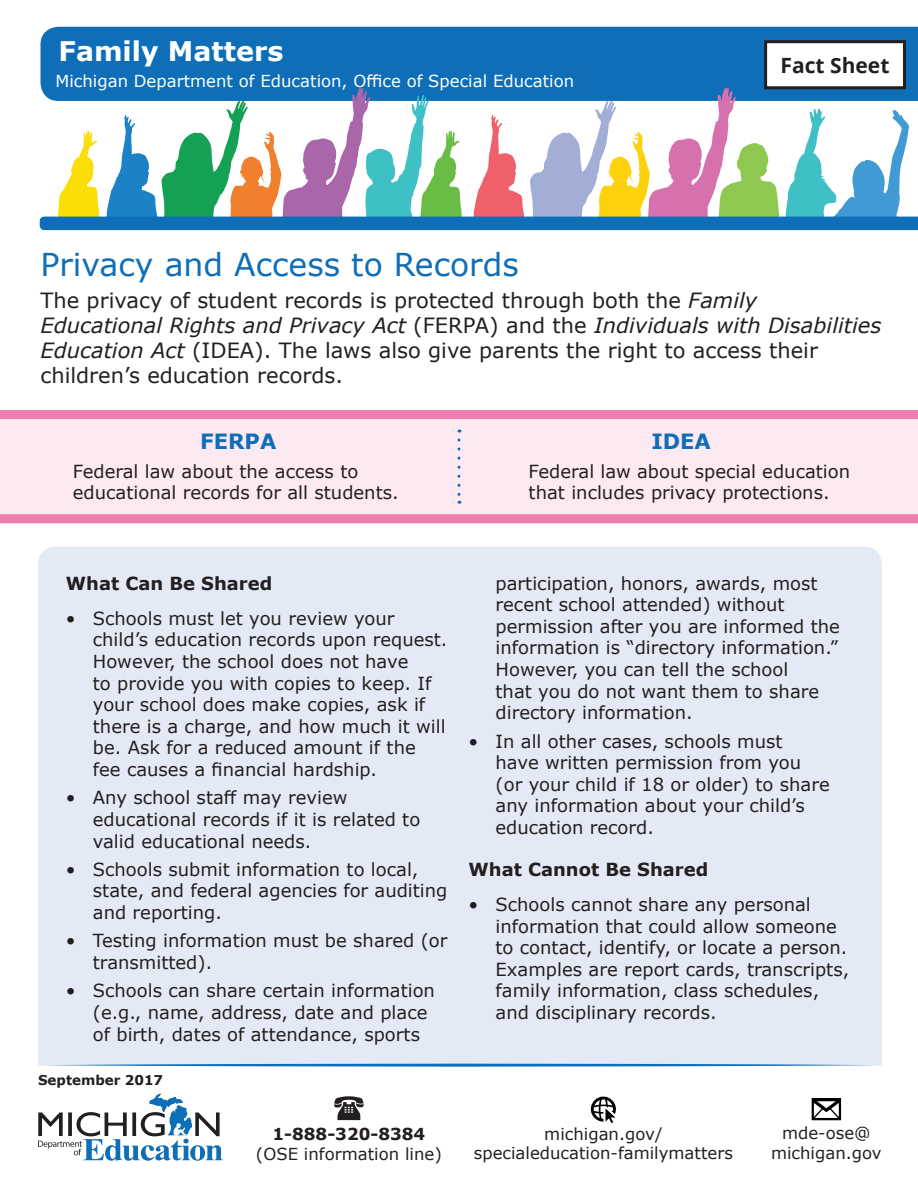
<style>
.page{position:relative;width:918px;height:1188px;background:#fff}
.page>*{position:absolute;margin:0;border:0;box-sizing:border-box;transform-origin:0 0}
.t1{font:31.5px "Verdana";color:#0e6eb8}
.t2{font:700 27px "Verdana";color:#fff}
.t3{font:21px/25.2px "Verdana";color:#231f20}
.FactSheet{font:700 21px "Open Sans";color:#231f20}
.H3a{font:700 21px "Verdana";color:#0e6eb8}
.t4{font:18px/21.6px "Verdana";color:#231f20}
.H3b{font:700 18px "Verdana";color:#231f20}
.t5{font:16.5px/19.8px "Verdana";color:#231f20;text-align:center}
.t6{font:16.5px "Verdana";color:#fff}
.t7{font:700 16.5px "Verdana";color:#231f20}
.t8{font:700 13.5px "Verdana";color:#231f20}
.s1{font-style:italic}
</style>
<div class="page">
<div style="left:38px;top:546px;width:844px;height:518px;background:#e4eaf5"></div>
<div style="left:0;top:419px;width:918px;height:95px;background:#fce9f1"></div>
<svg style="left:38px;top:1064px;width:844px;height:3px;background:#64a1d1"></svg>
<div style="left:40px;top:27px;width:878px;height:61px;background:#0e6eb8"></div>
<svg style="left:40px;top:88px;width:878px;height:142px"></svg>
<div style="left:766px;top:42px;width:138px;height:46px;background:#fff"></div>
<div style="left:764px;top:40px;width:142px;height:49px;border:3px solid #231f20"></div>
<svg style="left:38px;top:1094px;width:185px;height:67px"></svg>
<svg style="left:334px;top:1096px;width:30px;height:24px"></svg>
<svg style="left:591px;top:1097px;width:25px;height:26px"></svg>
<svg style="left:812px;top:1098px;width:29px;height:22px"></svg>
<div style="left:0;top:514px;width:918px;height:9px;background:#f17cb0"></div>
<div style="left:0;top:410px;width:918px;height:9px;background:#f17cb0"></div>
<svg style="left:458px;top:440px;width:2px;height:64px"></svg>
<h1 class="t2" style="left:58px;top:32px;width:227px">Family Matters</h1>
<p class="t6" style="left:56px;top:70px;width:520px">Michigan Department of Education, Office of Special Education</p>
<p class="FactSheet" style="left:781px;top:50px;width:110px">Fact Sheet</p>
<h2 class="t1" style="left:40px;top:243px;width:480px">Privacy and Access to Records</h2>
<p class="t3" style="left:40px;top:287px;width:842px">The privacy of student records is protected through both the <span class="s1">Family Educational Rights and Privacy Act</span> (FERPA) and the <span class="s1">Individuals with Disabilities Education Act</span> (IDEA). The laws also give parents the right to access their children’s education records.</p>
<h3 class="H3a" style="left:200px;top:427px;width:78px">FERPA</h3>
<h3 class="H3a" style="left:651px;top:427px;width:61px">IDEA</h3>
<p class="t4" style="left:73px;top:460px;width:327px">Federal law about the access to educational records for all students.</p>
<p class="t4" style="left:529px;top:460px;width:323px">Federal law about special education that includes privacy protections.</p>
<h3 class="H3b" style="left:66px;top:570px;width:208px">What Can Be Shared</h3>
<p class="t4" style="left:93px;top:607px;width:356px;text-indent:-27px">• Schools must let you review your child’s education records upon request.<br>However, the school does not have<br>to provide you with copies to keep. If your school does make copies, ask if there is a charge, and how much it will be. Ask for a reduced amount if the fee causes a financial hardship.</p>
<p class="t4" style="left:93px;top:787px;width:329px;text-indent:-27px">• Any school staff may review educational records if it is related to valid educational needs.</p>
<p class="t4" style="left:93px;top:858px;width:356px;text-indent:-27px">• Schools submit information to local, state, and federal agencies for auditing and reporting.</p>
<p class="t4" style="left:93px;top:930px;width:356px;text-indent:-27px">• Testing information must be shared (or transmitted).</p>
<p class="t4" style="left:93px;top:980px;width:344px;text-indent:-27px">• Schools can share certain information (e.g., name, address, date and place of birth, dates of attendance, sports</p>
<p class="t8" style="left:38px;top:1071px;width:127px">September 2017</p>
<p class="t7" style="left:273px;top:1122px;width:154px">1-888-320-8384</p>
<p class="t5" style="left:256px;top:1144px;width:187px">(OSE information line)</p>
<p class="t4" style="left:496px;top:572px;width:346px">participation, honors, awards, most recent school attended) without permission after you are informed the information is “directory information.” However, you can tell the school<br>that you do not want them to share directory information.</p>
<p class="t4" style="left:496px;top:730px;width:336px;text-indent:-27px">• In all other cases, schools must have written permission from you (or your child if 18 or older) to share any information about your child’s education record.</p>
<h3 class="H3b" style="left:469px;top:857px;width:241px">What Cannot Be Shared</h3>
<p class="t4" style="left:496px;top:893px;width:355px;text-indent:-27px">• Schools cannot share any personal information that could allow someone to contact, identify, or locate a person.<br>Examples are report cards, transcripts, family information, class schedules, and disciplinary records.</p>
<p class="t5" style="left:474px;top:1124px;width:261px">michigan.gov/ specialeducation-familymatters</p>
<p class="t5" style="left:771px;top:1123px;width:112px">mde-ose@ michigan.gov</p>
</div>
